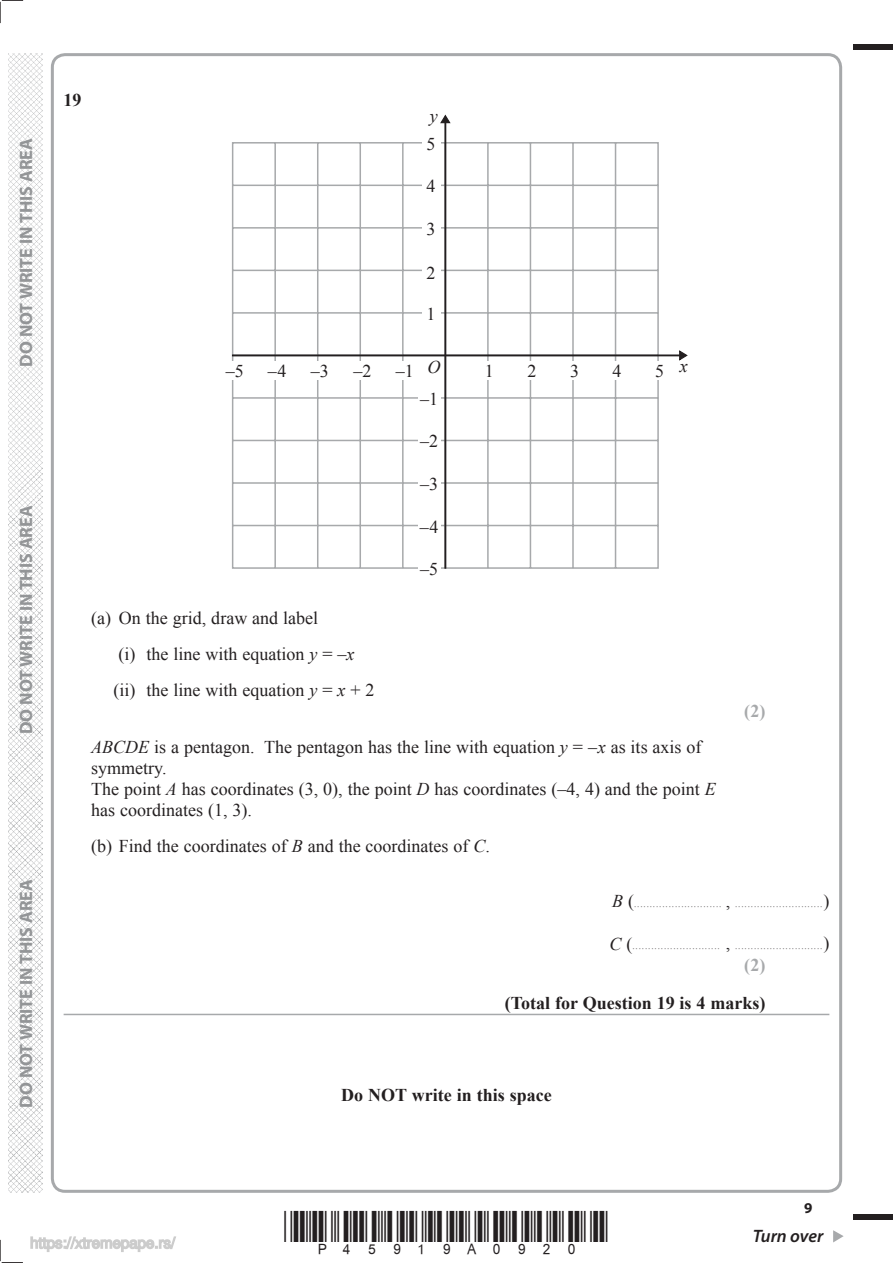
<style>
.page{position:relative;width:893px;height:1263px;background:#fff}
.page>*{position:absolute;margin:0;border:0;box-sizing:border-box;transform-origin:0 0}
.t1{font:18px/21px "Times New Roman";color:#231f20}
.t2{font:700 18px "Myriad Pro";color:#939597}
.t3{font:700 18px "Times New Roman";color:#231f20}
.t4{font:italic 600 18px "Myriad Pro";letter-spacing:-.005em;color:#231f20}
.t5{font:700 18px "Times New Roman";color:#a7a9ab}
.t6{font:italic 18px "Times New Roman";color:#231f20}
.t7{font:700 15px "Myriad Pro";color:#231f20}
.t8{font:9px "Times New Roman";color:#231f20}
.s1{font-style:italic}
.s2{font-style:italic;font-size:18px}
.s3{font-size:18px}
</style>
<div class="page">
<div style="left:853px;top:45px;width:40px;height:5px;background:#231f20"></div>
<div style="left:853px;top:1214px;width:40px;height:6px;background:#231f20"></div>
<svg style="left:833px;top:1230px;width:10px;height:12px"></svg>
<svg style="left:0;top:0;width:23px;height:23px"></svg>
<svg style="left:0;top:1240px;width:23px;height:23px"></svg>
<img style="left:8px;top:53px;width:34px;height:1140px">
<hr style="left:64px;top:1014px;width:765px;height:1px;background:#a7a9ab">
<svg style="left:231px;top:141px;width:428px;height:428px"></svg>
<svg style="left:440px;top:114px;width:11px;height:10px"></svg>
<hr style="left:444px;top:117px;width:2px;height:452px;background:#231f20">
<svg style="left:678px;top:350px;width:10px;height:11px"></svg>
<hr style="left:232px;top:354px;width:453px;height:2px;background:#231f20">
<div style="left:422px;top:135px;width:18px;height:18px;background:#fff"></div>
<div style="left:422px;top:177px;width:18px;height:18px;background:#fff"></div>
<div style="left:422px;top:220px;width:18px;height:18px;background:#fff"></div>
<div style="left:422px;top:265px;width:18px;height:15px;background:#fff"></div>
<div style="left:422px;top:305px;width:18px;height:18px;background:#fff"></div>
<div style="left:480px;top:362px;width:18px;height:18px;background:#fff"></div>
<div style="left:523px;top:362px;width:18px;height:18px;background:#fff"></div>
<div style="left:565px;top:362px;width:18px;height:18px;background:#fff"></div>
<div style="left:608px;top:362px;width:18px;height:18px;background:#fff"></div>
<div style="left:650px;top:362px;width:18px;height:18px;background:#fff"></div>
<div style="left:425px;top:358px;width:18px;height:18px;background:#fff"></div>
<div style="left:418px;top:390px;width:22px;height:18px;background:#fff"></div>
<div style="left:418px;top:432px;width:22px;height:18px;background:#fff"></div>
<div style="left:418px;top:475px;width:22px;height:18px;background:#fff"></div>
<div style="left:418px;top:517px;width:22px;height:18px;background:#fff"></div>
<div style="left:418px;top:560px;width:22px;height:18px;background:#fff"></div>
<div style="left:266px;top:362px;width:22px;height:18px;background:#fff"></div>
<div style="left:223px;top:362px;width:23px;height:18px;background:#fff"></div>
<div style="left:308px;top:362px;width:23px;height:18px;background:#fff"></div>
<div style="left:351px;top:362px;width:22px;height:18px;background:#fff"></div>
<div style="left:393px;top:362px;width:23px;height:18px;background:#fff"></div>
<svg style="left:30px;top:1236px;width:146px;height:16px"></svg>
<p class="t2" style="left:19px;top:367px;width:230px;rotate:-90deg">DO NOT WRITE IN THIS AREA</p>
<p class="t2" style="left:19px;top:734px;width:230px;rotate:-90deg">DO NOT WRITE IN THIS AREA</p>
<p class="t2" style="left:19px;top:1108px;width:230px;rotate:-90deg">DO NOT WRITE IN THIS AREA</p>
<p class="t3" style="left:64px;top:94px;width:19px">19</p>
<p class="t6" style="left:430px;top:110px;width:9px">y</p>
<p class="t1" style="left:426px;top:135px;width:10px">5</p>
<p class="t1" style="left:426px;top:177px;width:10px">4</p>
<p class="t1" style="left:426px;top:220px;width:10px">3</p>
<p class="t1" style="left:426px;top:264px;width:10px">2</p>
<p class="t1" style="left:426px;top:305px;width:10px">1</p>
<p class="t1" style="left:226px;top:362px;width:19px">ñ5</p>
<p class="t1" style="left:268px;top:362px;width:20px">ñ4</p>
<p class="t1" style="left:311px;top:362px;width:19px">ñ3</p>
<p class="t1" style="left:353px;top:362px;width:19px">ñ2</p>
<p class="t1" style="left:396px;top:362px;width:19px">ñ1</p>
<p class="t6" style="left:427px;top:360px;width:14px">O</p>
<p class="t1" style="left:485px;top:362px;width:10px">1</p>
<p class="t1" style="left:527px;top:362px;width:10px">2</p>
<p class="t1" style="left:570px;top:362px;width:10px">3</p>
<p class="t1" style="left:612px;top:362px;width:10px">4</p>
<p class="t1" style="left:655px;top:362px;width:10px">5</p>
<p class="t1" style="left:420px;top:390px;width:19px">ñ1</p>
<p class="t1" style="left:420px;top:433px;width:19px">ñ2</p>
<p class="t1" style="left:420px;top:475px;width:19px">ñ3</p>
<p class="t1" style="left:420px;top:518px;width:20px">ñ4</p>
<p class="t1" style="left:420px;top:560px;width:19px">ñ5</p>
<p class="t1" style="left:114px;top:602px;width:262px;line-height:36px;text-indent:-22px">(a) On the grid, draw and label<br>(i) the line with equation <span class="s1">y</span> = ñ<span class="s1">x </span>(ii) the line with equation <span class="s1">y</span> = <span class="s1">x</span> + 2</p>
<p class="t6" style="left:679px;top:360px;width:9px">x</p>
<p class="t5" style="left:744px;top:705px;width:23px">(2)</p>
<p class="t1" style="left:91px;top:738px;width:626px"><span class="s1">ABCDE</span> is a pentagon. The pentagon has the line with equation <span class="s1">y</span> = ñ<span class="s1">x</span> as its axis of symmetry.<br>The point <span class="s1">A</span> has coordinates (3, 0), the point <span class="s1">D</span> has coordinates (ñ4, 4) and the point <span class="s1">E </span>has coordinates (1, 3).</p>
<p class="t1" style="left:91px;top:837px;width:400px">(b) Find the coordinates of <span class="s1">B</span> and the coordinates of <span class="s1">C</span>.</p>
<p class="t8" style="left:612px;top:901px;width:219px"><span class="s2">B</span> <span class="s3">(</span>............................ <span class="s3">,</span> ............................<span class="s3">)</span></p>
<p class="t8" style="left:609px;top:943px;width:221px"><span class="s2">C</span> <span class="s3">(</span>............................ <span class="s3">,</span> ............................<span class="s3">)</span></p>
<p class="t5" style="left:744px;top:958px;width:23px">(2)</p>
<p class="t3" style="left:504px;top:997px;width:262px">(Total for Question 19 is 4 marks)</p>
<p class="t3" style="left:341px;top:1088px;width:212px">Do NOT write in this space</p>
<p class="t7" style="left:804px;top:1202px;width:10px">9</p>
<p class="t4" style="left:752px;top:1226px;width:72px">Turn over</p>
</div>
